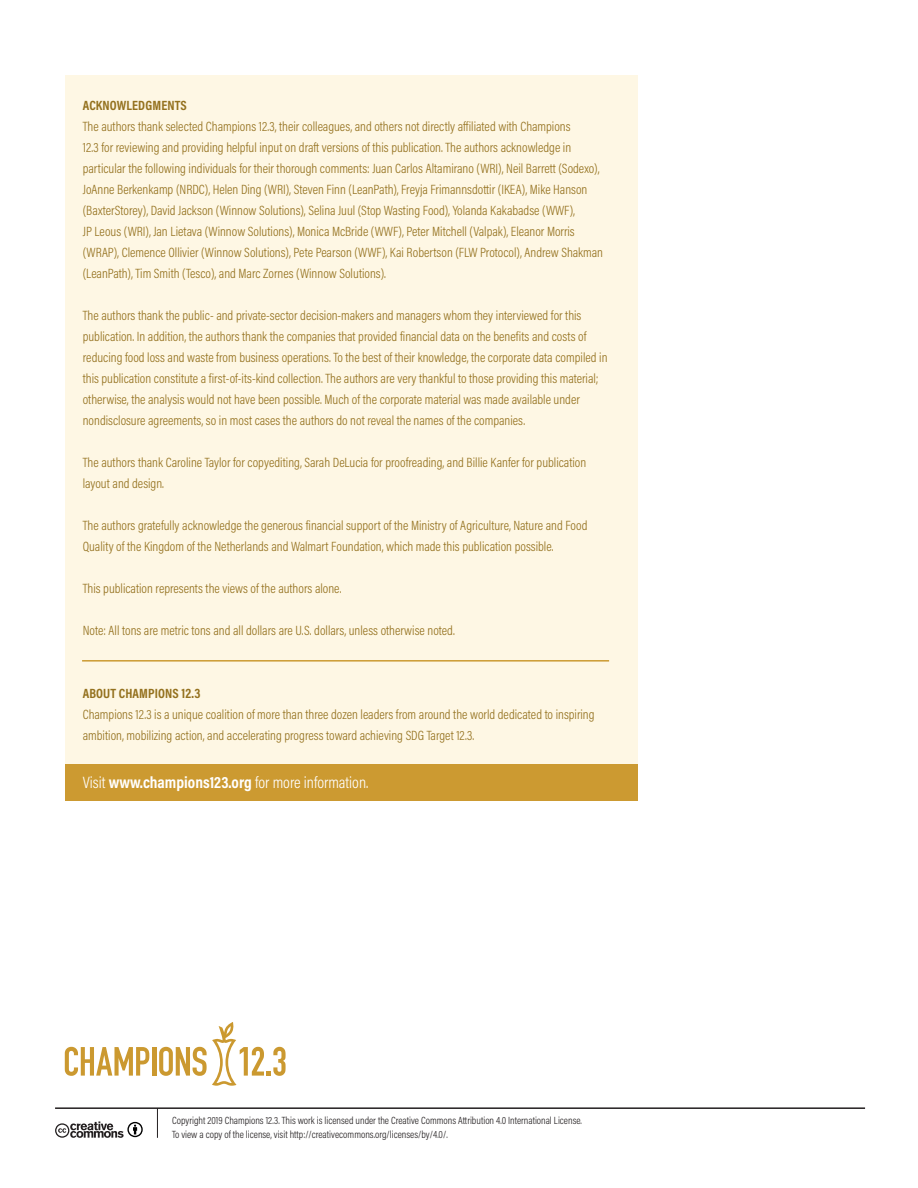
<style>
.page{position:relative;width:918px;height:1188px;background:#fff}
.page>*{position:absolute;margin:0;border:0;box-sizing:border-box;transform-origin:0 0}
.Body{font:300 16.5px "Acumin Pro Cond";color:#fff}
.Body-2{font:300 13.5px/21px "Acumin Pro Cond";color:#94711e}
.t1{font:700 13.5px "Acumin Pro Cond";letter-spacing:.01em;color:#94711e}
.Creative_Commons_dis{font:300 10.5px/13.5px "Acumin Pro Cond";color:#231f20}
.s1{font-weight:700}
</style>
<div class="page">
<div style="left:65px;top:76px;width:572px;height:696px;background:#fef7e4"></div>
<div style="left:65px;top:764px;width:572px;height:37px;background:#cc9a31"></div>
<svg style="left:65px;top:1047px;width:84px;height:29px"></svg>
<hr style="left:152px;top:1047px;width:4px;height:29px;background:#cb9930">
<svg style="left:159px;top:1022px;width:127px;height:64px"></svg>
<hr style="left:82px;top:660px;width:527px;height:2px;background:#cc9a31">
<hr style="left:157px;top:1108px;width:1px;height:30px;background:#231f20">
<svg style="left:55px;top:1121px;width:88px;height:17px"></svg>
<hr style="left:55px;top:1107px;width:810px;height:2px;background:#231f20">
<p class="t1" style="left:83px;top:96px;width:106px">ACKNOWLEDGMENTS</p>
<p class="Body-2" style="left:83px;top:115px;width:522px">The authors thank selected Champions 12.3, their colleagues, and others not directly affiliated with Champions<br>12.3 for reviewing and providing helpful input on draft versions of this publication. The authors acknowledge in particular the following individuals for their thorough comments: Juan Carlos Altamirano (WRI), Neil Barrett (Sodexo), JoAnne Berkenkamp (NRDC), Helen Ding (WRI), Steven Finn (LeanPath), Freyja Frimannsdottir (IKEA), Mike Hanson (BaxterStorey), David Jackson (Winnow Solutions), Selina Juul (Stop Wasting Food), Yolanda Kakabadse (WWF),<br>JP Leous (WRI), Jan Lietava (Winnow Solutions), Monica McBride (WWF), Peter Mitchell (Valpak), Eleanor Morris (WRAP), Clemence Ollivier (Winnow Solutions), Pete Pearson (WWF), Kai Robertson (FLW Protocol), Andrew Shakman (LeanPath), Tim Smith (Tesco), and Marc Zornes (Winnow Solutions).</p>
<p class="Body-2" style="left:83px;top:304px;width:526px">The authors thank the public- and private-sector decision-makers and managers whom they interviewed for this publication. In addition, the authors thank the companies that provided financial data on the benefits and costs of reducing food loss and waste from business operations. To the best of their knowledge, the corporate data compiled in this publication constitute a first-of-its-kind collection. The authors are very thankful to those providing this material; otherwise, the analysis would not have been possible. Much of the corporate material was made available under nondisclosure agreements, so in most cases the authors do not reveal the names of the companies.</p>
<p class="Body-2" style="left:83px;top:451px;width:505px">The authors thank Caroline Taylor for copyediting, Sarah DeLucia for proofreading, and Billie Kanfer for publication layout and design.</p>
<p class="Body-2" style="left:83px;top:514px;width:506px">The authors gratefully acknowledge the generous financial support of the Ministry of Agriculture, Nature and Food<br>Quality of the Kingdom of the Netherlands and Walmart Foundation, which made this publication possible.</p>
<p class="Body-2" style="left:83px;top:577px;width:260px">This publication represents the views of the authors alone.</p>
<p class="Body-2" style="left:83px;top:619px;width:374px">Note: All tons are metric tons and all dollars are U.S. dollars, unless otherwise noted.</p>
<p class="t1" style="left:83px;top:684px;width:119px">ABOUT CHAMPIONS 12.3</p>
<p class="Body-2" style="left:83px;top:703px;width:513px">Champions 12.3 is a unique coalition of more than three dozen leaders from around the world dedicated to inspiring ambition, mobilizing action, and accelerating progress toward achieving SDG Target 12.3.</p>
<p class="Body" style="left:83px;top:772px;width:287px">Visit <span class="s1">www.champions123.org</span> for more information.</p>
<p class="Creative_Commons_dis" style="left:172px;top:1114px;width:412px">Copyright 2019 Champions 12.3. This work is licensed under the Creative Commons Attribution 4.0 International License.<br>To view a copy of the license, visit http://creativecommons.org/licenses/by/4.0/.</p>
</div>
